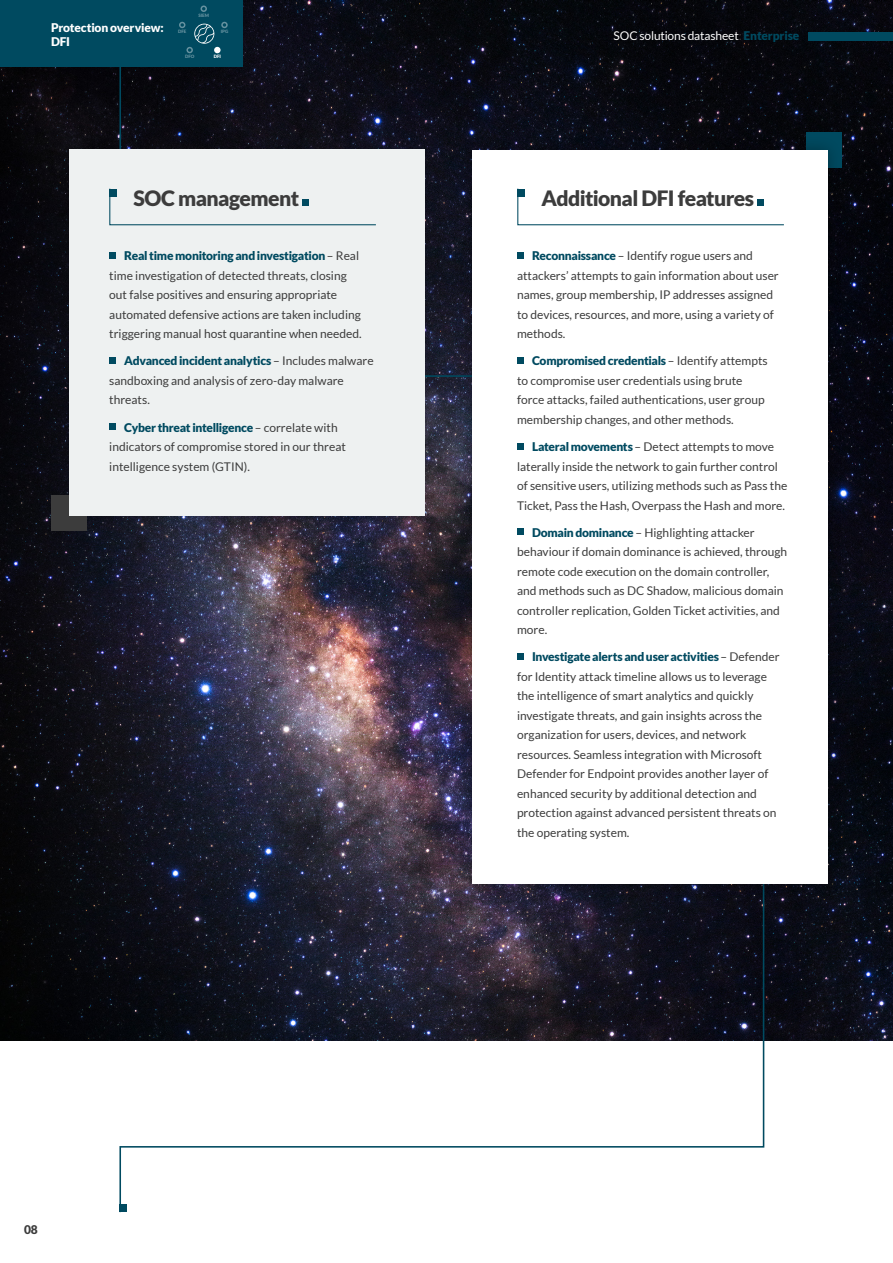
<style>
.page{position:relative;width:893px;height:1263px;background:#fff}
.page>*{position:absolute;margin:0;border:0;box-sizing:border-box;transform-origin:0 0}
.t1{font:900 21.15px "Lato";letter-spacing:-.03em;color:#3c3c3c}
.t2{font:12px/19.5px "Lato";color:#3c3c3c}
.t3{font:12px "Lato";letter-spacing:-.015em;color:#fff}
.t4{font:900 12px/14.4px "Lato";letter-spacing:-.015em;color:#fff}
.t5{font:900 12px "Lato";color:#3c3c3c}
.t6{font:900 4.5px "Lato";color:#6692a0}
.t7{font:900 4.5px "Lato";color:#fff}
.s1{color:#3c3c3c}
.s2{font-weight:900;color:#004a60}
</style>
<div class="page">
<img style="left:0;top:0;width:893px;height:1040px">
<div style="left:51px;top:495px;width:36px;height:36px;background:#3c3c3c"></div>
<hr style="left:119px;top:0;width:2px;height:150px;background:#004a60">
<svg style="left:119px;top:374px;width:646px;height:839px"></svg>
<div style="left:119px;top:1204px;width:8px;height:8px;background:#004a60"></div>
<div style="left:809px;top:32px;width:84px;height:9px;background:#004a60"></div>
<div style="left:0;top:0;width:242px;height:66px;background:#004a60"></div>
<div style="left:806px;top:132px;width:36px;height:36px;background:#004a60"></div>
<div style="left:69px;top:150px;width:355px;height:366px;background:#eef1f1"></div>
<div style="left:459px;top:136px;width:383px;height:761px;background:#000;opacity:.3"></div>
<div style="left:473px;top:150px;width:355px;height:733px;background:#fff"></div>
<svg style="left:109px;top:188px;width:267px;height:38px"></svg>
<div style="left:109px;top:189px;width:8px;height:7px;background:#004a60"></div>
<svg style="left:517px;top:188px;width:267px;height:38px"></svg>
<div style="left:517px;top:189px;width:8px;height:7px;background:#004a60"></div>
<div style="left:109px;top:252px;width:7px;height:7px;background:#004a60"></div>
<div style="left:109px;top:357px;width:7px;height:7px;background:#004a60"></div>
<div style="left:109px;top:423px;width:7px;height:7px;background:#004a60"></div>
<div style="left:517px;top:252px;width:7px;height:7px;background:#004a60"></div>
<div style="left:517px;top:357px;width:7px;height:7px;background:#004a60"></div>
<div style="left:517px;top:443px;width:7px;height:6px;background:#004a60"></div>
<div style="left:517px;top:528px;width:7px;height:7px;background:#004a60"></div>
<div style="left:517px;top:653px;width:7px;height:6px;background:#004a60"></div>
<svg style="left:201px;top:6px;width:6px;height:6px"></svg>
<div style="left:221px;top:22px;width:7px;height:6px;border:2px solid #6692a0;border-radius:50%"></div>
<svg style="left:179px;top:22px;width:6px;height:6px"></svg>
<div style="left:186px;top:47px;width:7px;height:6px;border:2px solid #6692a0;border-radius:50%"></div>
<div style="left:214px;top:47px;width:7px;height:6px;border:2px solid #fff;border-radius:50%"></div>
<svg style="left:194px;top:24px;width:26px;height:29px"></svg>
<p class="t4" style="left:51px;top:20px;width:114px">Protection overview:<br>DFI</p>
<p class="t6" style="left:178px;top:29px;width:10px">DFE</p>
<p class="t6" style="left:198px;top:13px;width:12px">SIEM</p>
<p class="t6" style="left:221px;top:29px;width:9px">IPG</p>
<p class="t6" style="left:185px;top:54px;width:11px">DFO</p>
<p class="t7" style="left:214px;top:54px;width:9px">DFI</p>
<p class="t3" style="left:614px;top:29px;width:187px">SOC solutions datasheet<span class="s1">:</span> <span class="s2">Enterprise</span></p>
<h1 class="t1" style="left:134px;top:186px;width:167px">SOC management</h1>
<h1 class="t1" style="left:541px;top:186px;width:214px">Additional DFI features</h1>
<p class="t2" style="left:109px;top:246px;width:254px;text-indent:15px"><span class="s2">Real time monitoring and investigation</span> – Real time investigation of detected threats, closing out false positives and ensuring appropriate automated defensive actions are taken including triggering manual host quarantine when needed.</p>
<p class="t2" style="left:109px;top:351px;width:266px;text-indent:15px"><span class="s2">Advanced incident analytics</span> – Includes malware sandboxing and analysis of zero-day malware threats.</p>
<p class="t2" style="left:109px;top:417px;width:238px;text-indent:15px"><span class="s2">Cyber threat intelligence</span> – correlate with indicators of compromise stored in our threat intelligence system (GTIN).</p>
<p class="t2" style="left:517px;top:246px;width:263px;text-indent:15px"><span class="s2">Reconnaissance</span> – Identify rogue users and attackers’ attempts to gain information about user names, group membership, IP addresses assigned to devices, resources, and more, using a variety of methods.</p>
<p class="t2" style="left:517px;top:351px;width:252px;text-indent:15px"><span class="s2">Compromised credentials</span> – Identify attempts to compromise user credentials using brute force attacks, failed authentications, user group membership changes, and other methods.</p>
<p class="t2" style="left:517px;top:437px;width:272px;text-indent:15px"><span class="s2">Lateral movements</span> – Detect attempts to move laterally inside the network to gain further control of sensitive users, utilizing methods such as Pass the Ticket, Pass the Hash, Overpass the Hash and more.</p>
<p class="t2" style="left:517px;top:522px;width:272px;text-indent:15px"><span class="s2">Domain dominance</span> – Highlighting attacker behaviour if domain dominance is achieved, through remote code execution on the domain controller, and methods such as DC Shadow, malicious domain controller replication, Golden Ticket activities, and more.</p>
<p class="t2" style="left:517px;top:647px;width:264px;text-indent:15px"><span class="s2">Investigate alerts and user activities</span> – Defender for Identity attack timeline allows us to leverage the intelligence of smart analytics and quickly investigate threats, and gain insights across the organization for users, devices, and network resources. Seamless integration with Microsoft Defender for Endpoint provides another layer of enhanced security by additional detection and protection against advanced persistent threats on the operating system.</p>
<p class="t5" style="left:24px;top:1223px;width:15px">08</p>
</div>
